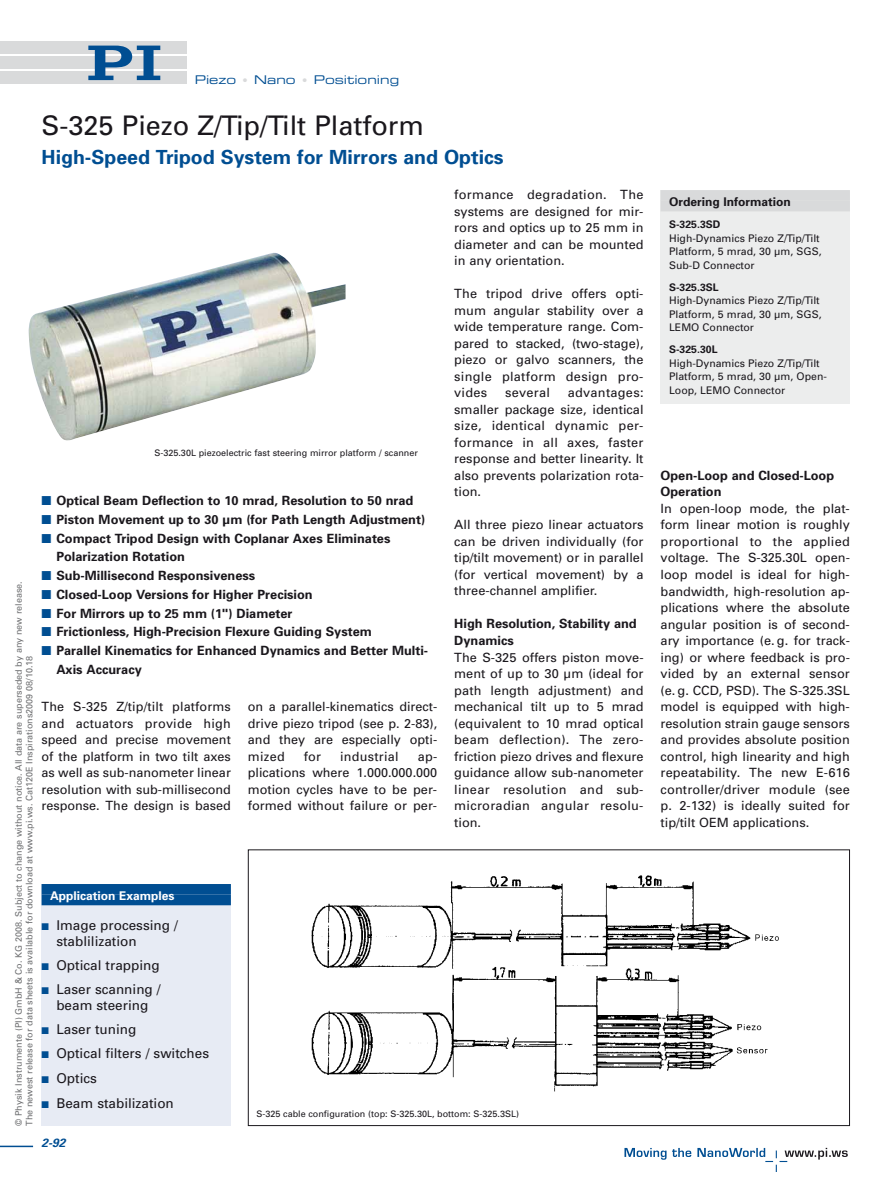
<style>
.page{position:relative;width:893px;height:1190px;background:#fff}
.page>*{position:absolute;margin:0;border:0;box-sizing:border-box;transform-origin:0 0}
.t1{font:27px "Univers";color:#1a171c}
.t2{font:700 19.5px "Univers";color:#004e92}
.t3{font:13.5px/16.2px "Univers";color:#1a171c}
.t4{font:12.75px/16.5px "Univers";color:#1a171c;text-align:justify}
.t5{font:700 12.75px/18.8px "Univers";color:#1a171c}
.t6{font:12.75px "Univers";letter-spacing:.02em;color:#1a171c}
.t7{font:12px "Eurostile Extended Two";color:#004e92}
.t8{font:700 12px "Univers";color:#fff}
.t9{font:700 12px "Univers";color:#1a171c}
.t10{font:italic 700 12px "Univers";color:#004e92}
.t11{font:10.5px/13.5px "Univers";color:#1a171c}
.t12{font:700 10.5px "Univers";color:#1a171c}
.t13{font:9px/10.8px "Univers";color:#6f7072}
.t14{font:9px "Univers";color:#1a171c}
.s1{font-size:10.5px;color:#d9dadb}
.s2{font-family:"European Pi Three";font-weight:400;font-size:15px;color:#004e92}
.s3{font-family:"European Pi Three";font-size:11.25px;color:#004e92}
</style>
<div class="page">
<hr style="left:0;top:1145px;width:33px;height:2px;background:#004e92">
<div style="left:63px;top:42px;width:123px;height:12px;background:#d9dadb"></div>
<div style="left:63px;top:57px;width:123px;height:12px;background:#d9dadb"></div>
<div style="left:63px;top:72px;width:123px;height:12px;background:#d9dadb"></div>
<svg style="left:88px;top:46px;width:72px;height:34px"></svg>
<div style="left:0;top:42px;width:85px;height:12px;background:#d9dadb"></div>
<div style="left:0;top:57px;width:85px;height:12px;background:#d9dadb"></div>
<div style="left:0;top:72px;width:85px;height:12px;background:#d9dadb"></div>
<svg style="left:624px;top:1147px;width:223px;height:24px"></svg>
<img style="left:311px;top:875px;width:468px;height:216px">
<div style="left:42px;top:884px;width:189px;height:241px;background:#e7ebf4"></div>
<div style="left:42px;top:884px;width:189px;height:10px;background:#004e92"></div>
<div style="left:42px;top:894px;width:189px;height:11px;background:#004e92"></div>
<img style="left:28px;top:253px;width:317px;height:188px">
<div style="left:660px;top:190px;width:189px;height:213px;background:#eceded"></div>
<div style="left:660px;top:190px;width:189px;height:11px;background:#d9dadb"></div>
<div style="left:660px;top:201px;width:189px;height:10px;background:#d9dadb"></div>
<p class="t7" style="left:195px;top:75px;width:206px">Piezo <span class="s1">•</span> Nano <span class="s1">•</span> Positioning</p>
<h1 class="t1" style="left:42px;top:116px;width:384px">S-325 Piezo Z/Tip/Tilt Platform</h1>
<h2 class="t2" style="left:42px;top:150px;width:463px">High-Speed Tripod System for Mirrors and Optics</h2>
<p class="t4" style="left:454px;top:188px;width:191px">formance degradation. The sys tems are de signed for mir&shy;rors and optics up to 25 mm in diameter and can be mounted in any orientation.</p>
<p class="t4" style="left:454px;top:287px;width:191px">The tripod drive offers opti&shy;mum angular stability over a wide temperature range. Com - pared to stacked, (two-stage), piezo or galvo scanners, the single platform design pro&shy;vides</p>
<p class="t4" style="left:454px;top:386px;width:191px;text-indent:113px">advantages: smaller package size, identical size, identical dynamic per&shy;formance in all axes, faster response and better linearity. It also prevents polarization rota&shy;tion.</p>
<p class="t4" style="left:454px;top:518px;width:191px">All three piezo linear actuators can be driven individually (for tip/tilt movement) or in parallel (for vertical movement) by a three-channel amplifier.</p>
<p class="t5" style="left:454px;top:617px;width:184px;line-height:16.5px">High Resolution, Stability and<br>Dynamics</p>
<p class="t4" style="left:454px;top:650px;width:191px">The S-325 offers piston move&shy;ment of up to 30 µm (ideal for path length adjustment) and mechanical tilt up to 5 mrad (equivalent to 10 mrad optical beam deflection). The zero&shy;friction piezo drives and flexure guidance allow sub-nanometer linear resolution and sub&shy;micro radian angular resolu&shy;tion.</p>
<p class="t6" style="left:505px;top:388px;width:46px">several</p>
<p class="t14" style="left:154px;top:449px;width:265px">S-325.30L piezoelectric fast steering mirror platform / scanner</p>
<p class="t5" style="left:42px;top:492px;width:373px"><span class="s2">-</span> Optical Beam Deflection to 10 mrad, Resolution to 50 nrad</p>
<p class="t5" style="left:42px;top:511px;width:385px"><span class="s2">-</span> Piston Movement up to 30 µm (for Path Length Adjustment)</p>
<p class="t5" style="left:56px;top:530px;width:335px;text-indent:-15px"><span class="s2">-</span> Compact Tripod Design with Coplanar Axes Eliminates<br>Polarization Rotation</p>
<p class="t5" style="left:42px;top:567px;width:215px"><span class="s2">-</span> Sub-Millisecond Responsiveness</p>
<p class="t5" style="left:42px;top:586px;width:273px"><span class="s2">-</span> Closed-Loop Versions for Higher Precision</p>
<p class="t5" style="left:42px;top:605px;width:252px"><span class="s2">-</span> For Mirrors up to 25 mm (1") Diameter</p>
<p class="t5" style="left:42px;top:623px;width:332px"><span class="s2">-</span> Frictionless, High-Precision Flexure Guiding System</p>
<p class="t5" style="left:56px;top:642px;width:373px;text-indent:-15px"><span class="s2">-</span> Parallel Kinematics for Enhanced Dynamics and Better Multi-<br>Axis Accuracy</p>
<p class="t4" style="left:42px;top:699px;width:191px">The S-325 Z/tip/tilt platforms and actuators provide high speed and precise movement of the platform in two tilt axes as well as sub-nanometer linear resolution with sub-millisecond response. The design is based</p>
<p class="t4" style="left:248px;top:699px;width:191px">on a parallel-kinematics direct&shy;drive piezo tripod (see p. 2-83), and they are especially opti&shy;mized</p>
<p class="t13" style="left:14px;top:1125px;width:546px;rotate:-90deg">© Physik Instrumente (PI) GmbH &amp; Co. KG 2008. Subject to change without notice. All data are superseded by any new release.<br>The newest release for data sheets is available for download at www.pi.ws. Cat120E Inspirations2009 08/10.18</p>
<p class="t4" style="left:304px;top:749px;width:19px">for</p>
<p class="t6" style="left:340px;top:751px;width:60px">industrial</p>
<p class="t4" style="left:248px;top:749px;width:191px;text-indent:170px">ap - plications where 1.000.000.000 mo tion cycles have to be per&shy;formed without failure or per-</p>
<p class="t8" style="left:50px;top:891px;width:126px">Application Examples</p>
<p class="t3" style="left:56px;top:918px;width:123px;text-indent:-15px"><span class="s3">-</span> Image processing / stablilization</p>
<p class="t3" style="left:42px;top:958px;width:119px"><span class="s3">-</span> Optical trapping</p>
<p class="t3" style="left:42px;top:982px;width:121px;text-align:center"><span class="s3">-</span> Laser scanning / beam steering</p>
<p class="t3" style="left:42px;top:1022px;width:96px"><span class="s3">-</span> Laser tuning</p>
<p class="t3" style="left:42px;top:1046px;width:169px"><span class="s3">-</span> Optical filters / switches</p>
<p class="t3" style="left:42px;top:1070px;width:57px"><span class="s3">-</span> Optics</p>
<p class="t3" style="left:42px;top:1096px;width:134px"><span class="s3">-</span> Beam stabilization</p>
<p class="t14" style="left:256px;top:1110px;width:264px">S-325 cable configuration (top: S-325.30L, bottom: S-325.3SL)</p>
<p class="t10" style="left:42px;top:1138px;width:28px">2-92</p>
<p class="t9" style="left:669px;top:197px;width:123px">Ordering Information</p>
<p class="t12" style="left:669px;top:220px;width:53px">S-325.3SD</p>
<p class="t11" style="left:669px;top:232px;width:154px">High-Dynamics Piezo Z/Tip/Tilt<br>Platform, 5 mrad, 30 µm, SGS,<br>Sub-D Connector</p>
<p class="t12" style="left:669px;top:283px;width:51px">S-325.3SL</p>
<p class="t11" style="left:669px;top:295px;width:154px">High-Dynamics Piezo Z/Tip/Tilt<br>Platform, 5 mrad, 30 µm, SGS,<br>LEMO Connector</p>
<p class="t12" style="left:669px;top:345px;width:50px">S-325.30L</p>
<p class="t11" style="left:669px;top:357px;width:159px">High-Dynamics Piezo Z/Tip/Tilt<br>Platform, 5 mrad, 30 µm, Open-<br>Loop, LEMO Connector</p>
<p class="t5" style="left:660px;top:468px;width:175px;line-height:16.5px">Open-Loop and Closed-Loop<br>Operation</p>
<p class="t4" style="left:660px;top:501px;width:191px">In open-loop mode, the plat&shy;form linear motion is roughly proportional to the applied voltage. The S-325.30L open&shy;loop model is ideal for high&shy;bandwidth, high-resolution ap - pli cations where the absolute angular position is of second&shy;ary importance (e. g. for track&shy;ing) or where feedback is pro&shy;vided by an external sensor (e. g. CCD, PSD). The S-325.3SL mo del is equipped with high&shy;resolution strain gauge sensors and provides absolute position control, high linearity and high repeatability. The new E-616 con troller/driver module (see p. 2-132) is ideally suited for tip/tilt OEM applications.</p>
</div>
